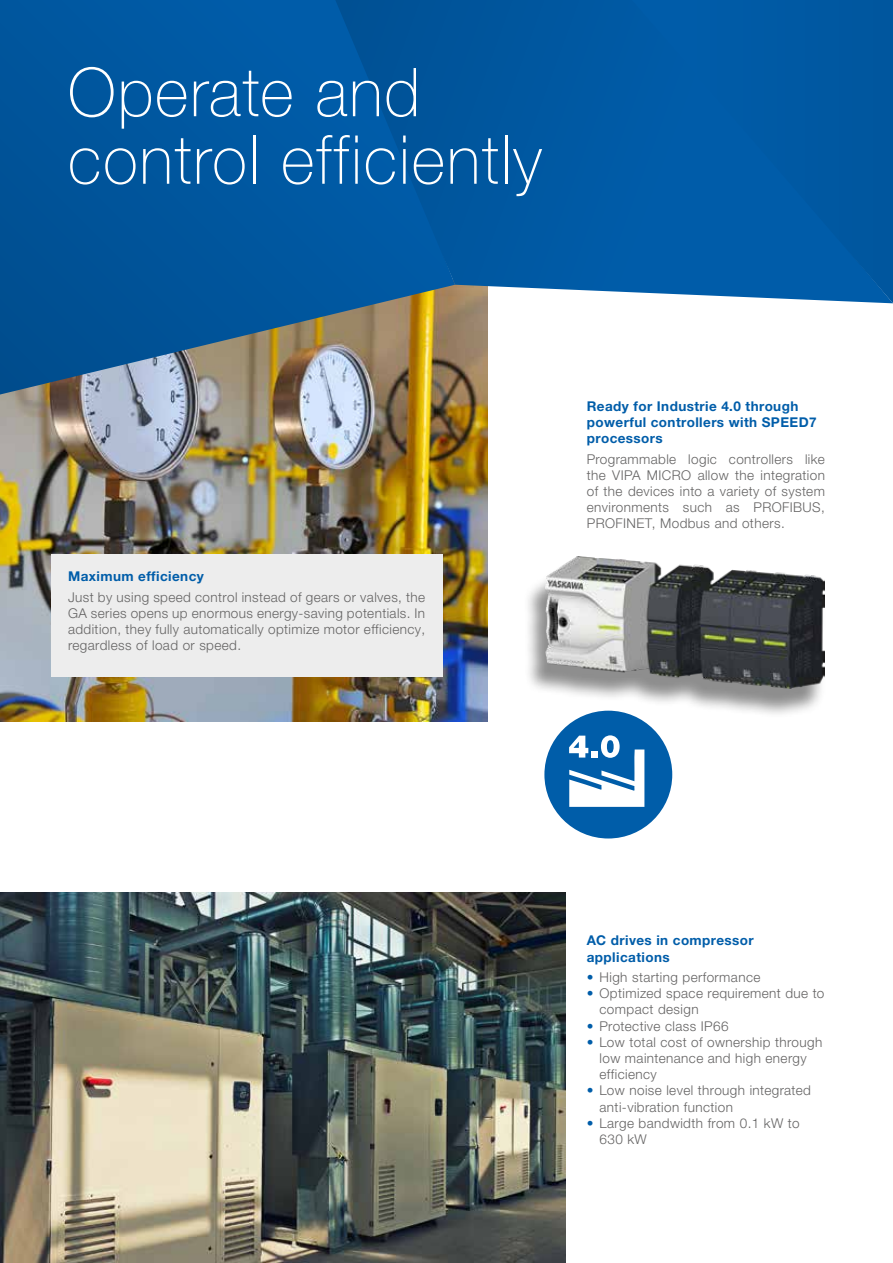
<style>
.page{position:relative;width:893px;height:1263px;background:#fff}
.page>*{position:absolute;margin:0;border:0;box-sizing:border-box;transform-origin:0 0}
.t1{font:100 67.5px/67.5px "Helvetica Neue LTW1 G";letter-spacing:.03em;color:#fff;scale:.95 1}
.t2{font:300 13.5px/16.2px "Helvetica Neue LTW1 G";letter-spacing:.03em;color:#646363}
.t3{font:700 13.5px/16.2px "Helvetica Neue LTW1 G";letter-spacing:.03em;color:#005da9}
.s1{color:#005da9}
</style>
<div class="page">
<img style="left:0;top:303px;width:487px;height:418px">
<svg style="left:0;top:0;width:455px;height:394px;background:#1c6094"></svg>
<svg style="left:335px;top:0;width:297px;height:303px;background:#085ca1"></svg>
<svg style="left:632px;top:0;width:261px;height:303px;background:#045ca6"></svg>
<div style="left:523px;top:564px;width:303px;height:155px;background:#000;opacity:.45"></div>
<img style="left:546px;top:556px;width:279px;height:133px">
<div style="left:544px;top:711px;width:128px;height:127px;background:#005da9;border-radius:50%"></div>
<svg style="left:569px;top:735px;width:75px;height:72px"></svg>
<img style="left:0;top:893px;width:566px;height:370px">
<div style="left:51px;top:554px;width:391px;height:122px;background:#ededed"></div>
<h1 class="t1" style="left:68px;top:59px;width:500px">Operate and control efficiently</h1>
<p class="t3" style="left:68px;top:568px;width:137px">Maximum efficiency</p>
<p class="t2" style="left:68px;top:588px;width:359px;text-align:justify">Just by using speed control instead of gears or valves, the GA series opens up enormous energy-saving potentials. In addition, they fully automatically optimize motor efficiency, regardless of load or speed.</p>
<p class="t3" style="left:587px;top:398px;width:231px">Ready for Industrie 4.0 through powerful controllers with SPEED7 processors</p>
<p class="t2" style="left:587px;top:451px;width:240px;text-align:justify">Programmable logic controllers like the VIPA MICRO allow the integration of the devices into a variety of system environments such as PROFIBUS, PROFINET, Modbus and others.</p>
<p class="t3" style="left:587px;top:932px;width:169px">AC drives in compressor applications</p>
<p class="t2" style="left:587px;top:969px;width:175px"><span class="s1">•</span> High starting performance</p>
<p class="t2" style="left:600px;top:985px;width:226px;text-indent:-13px"><span class="s1">•</span> Optimized space requirement due to compact design</p>
<p class="t2" style="left:587px;top:1018px;width:143px"><span class="s1">•</span> Protective class IP66</p>
<p class="t2" style="left:600px;top:1034px;width:224px;text-indent:-13px"><span class="s1">•</span> Low total cost of ownership through low maintenance and high energy efficiency</p>
<p class="t2" style="left:600px;top:1082px;width:213px;text-indent:-13px"><span class="s1">•</span> Low noise level through integrated anti-vibration function</p>
<p class="t2" style="left:600px;top:1115px;width:202px;text-indent:-13px"><span class="s1">•</span> Large bandwidth from 0.1 kW to<br>630 kW</p>
</div>
